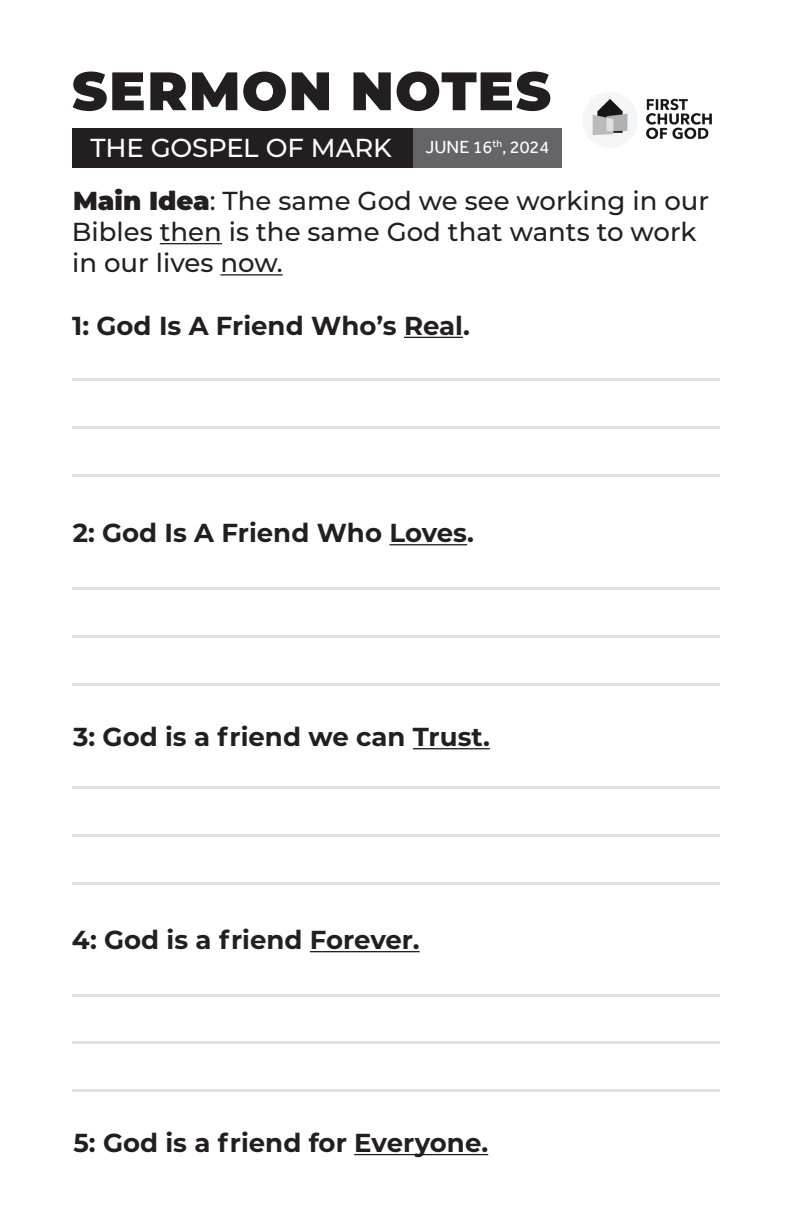
<style>
.page{position:relative;width:792px;height:1224px;background:#fff}
.page>*{position:absolute;margin:0;border:0;box-sizing:border-box;transform-origin:0 0}
.t1{font:900 54px "Montserrat";letter-spacing:.025em;color:#231f20}
.t2{font:700 26px "Montserrat";color:#231f20}
.t3{font:500 26px/31.2px "Montserrat";color:#231f20}
.t4{font:500 26px "Montserrat";letter-spacing:-.005em;color:#fff}
.t5{font:18px "Effra";color:#fff}
.s1{font-weight:900}
</style>
<div class="page">
<div style="left:72px;top:128px;width:341px;height:39px;background:#231f20"></div>
<div style="left:413px;top:128px;width:149px;height:39px;background:#656568"></div>
<img style="left:582px;top:92px;width:130px;height:56px">
<hr style="left:72px;top:379px;width:648px;height:2px;background:#e1e2e4">
<hr style="left:72px;top:474px;width:648px;height:3px;background:#e1e2e4">
<hr style="left:72px;top:426px;width:648px;height:3px;background:#e1e2e4">
<hr style="left:72px;top:588px;width:648px;height:2px;background:#e1e2e4">
<hr style="left:72px;top:683px;width:648px;height:3px;background:#e1e2e4">
<hr style="left:72px;top:635px;width:648px;height:3px;background:#e1e2e4">
<hr style="left:72px;top:786px;width:648px;height:3px;background:#e1e2e4">
<hr style="left:72px;top:882px;width:648px;height:3px;background:#e1e2e4">
<hr style="left:72px;top:834px;width:648px;height:3px;background:#e1e2e4">
<hr style="left:72px;top:994px;width:648px;height:2px;background:#e1e2e4">
<hr style="left:72px;top:1089px;width:648px;height:3px;background:#e1e2e4">
<hr style="left:72px;top:1041px;width:648px;height:3px;background:#e1e2e4">
<hr style="left:404px;top:337px;width:59px;height:1px;background:#231f20">
<hr style="left:389px;top:544px;width:78px;height:1px;background:#231f20">
<hr style="left:413px;top:748px;width:77px;height:1px;background:#231f20">
<hr style="left:310px;top:951px;width:110px;height:1px;background:#231f20">
<hr style="left:354px;top:1154px;width:134px;height:1px;background:#231f20">
<hr style="left:160px;top:243px;width:62px;height:1px;background:#231f20">
<hr style="left:220px;top:274px;width:63px;height:2px;background:#231f20">
<h1 class="t1" style="left:72px;top:50px;width:481px">SERMON NOTES</h1>
<p class="t5" style="left:426px;top:136px;width:125px">JUNE 16<sup>th</sup>, 2024</p>
<p class="t4" style="left:90px;top:130px;width:303px">THE GOSPEL OF MARK</p>
<p class="t3" style="left:72px;top:184px;width:639px"><span class="s1">Main Idea</span>: The same God we see working in our<br>Bibles then is the same God that wants to work in our lives now.</p>
<p class="t2" style="left:72px;top:307px;width:399px">1: God Is A Friend Who’s Real.</p>
<p class="t2" style="left:73px;top:514px;width:403px">2: God Is A Friend Who Loves.</p>
<p class="t2" style="left:73px;top:718px;width:418px">3: God is a friend we can Trust.</p>
<p class="t2" style="left:72px;top:921px;width:349px">4: God is a friend Forever.</p>
<p class="t2" style="left:73px;top:1124px;width:416px">5: God is a friend for Everyone.</p>
</div>
